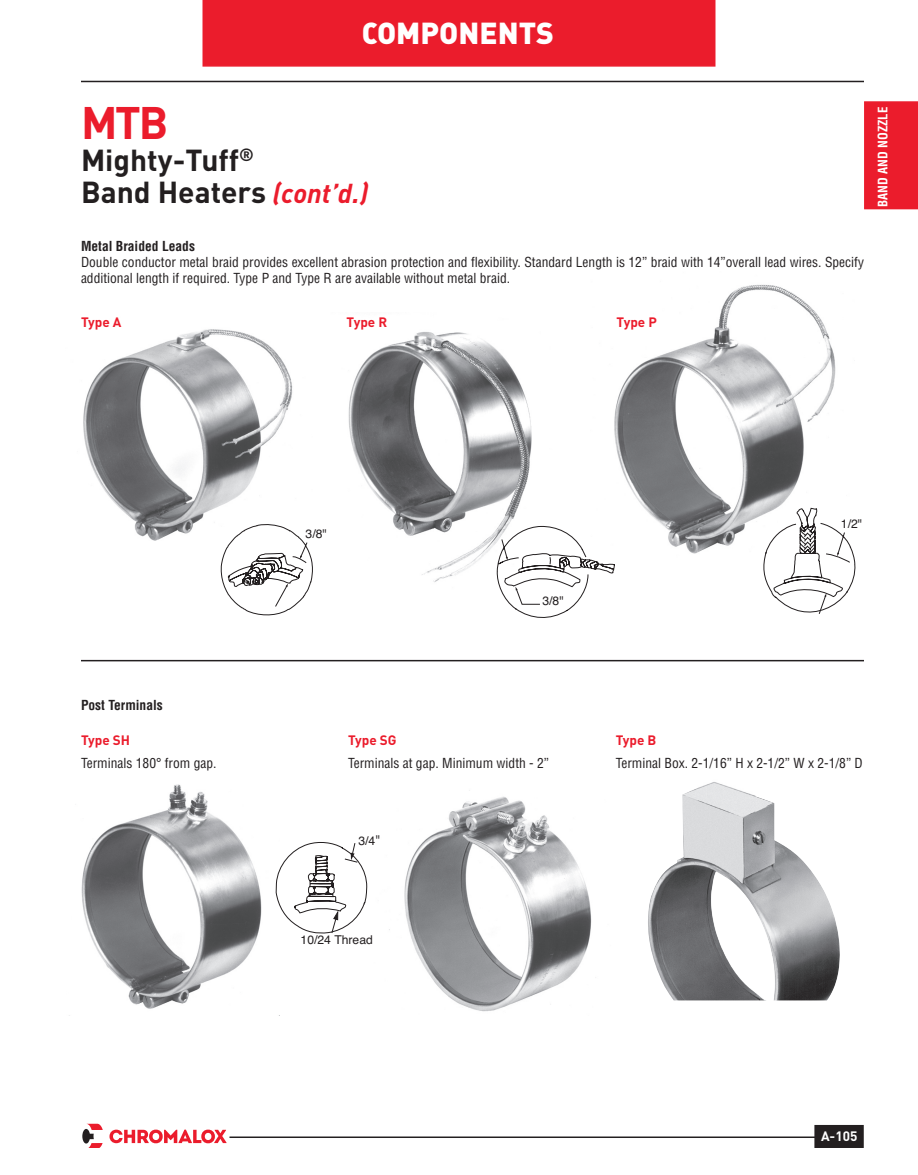
<style>
.page{position:relative;width:918px;height:1175px;background:#fff}
.page>*{position:absolute;margin:0;border:0;box-sizing:border-box;transform-origin:0 0}
.t1{font:700 45px "DIN";color:#eb1c2c}
.t2{font:700 30px/32.2px "DIN";color:#231f20}
.t3{font:30px "DIN Black Alternate";color:#fff}
.t4{font:condensed 13.5px/16.2px "Helvetica";color:#231f20}
.t5{font:700 13.5px "DIN";color:#eb1c2c}
.t6{font:700 condensed 13.5px "Helvetica";color:#231f20}
.t7{font:700 13.5px "DIN";color:#fff}
.t8{font:700 condensed 12.75px "Helvetica";color:#fff}
.t9{font:12.15px "Helvetica";color:#231f20}
.s1{font-style:italic;font-size:27px;color:#eb1c2c}
</style>
<div class="page">
<div style="left:815px;top:1125px;width:48px;height:22px;background:#231f20"></div>
<div style="left:814px;top:1124px;width:50px;height:24px;border:2px solid #231f20"></div>
<hr style="left:81px;top:81px;width:783px;height:1px;background:#231f20">
<hr style="left:230px;top:1136px;width:588px;height:2px;background:#231f20">
<div style="left:202px;top:0;width:514px;height:67px;background:#eb1c2c"></div>
<div style="left:864px;top:101px;width:54px;height:108px;background:#eb1c2c"></div>
<svg style="left:109px;top:1129px;width:117px;height:15px"></svg>
<svg style="left:82px;top:1123px;width:21px;height:24px"></svg>
<img style="left:83px;top:329px;width:210px;height:212px">
<img style="left:614px;top:284px;width:222px;height:270px">
<img style="left:348px;top:332px;width:195px;height:250px">
<svg style="left:221px;top:523px;width:92px;height:93px"></svg>
<svg style="left:495px;top:526px;width:120px;height:92px"></svg>
<svg style="left:762px;top:507px;width:94px;height:107px"></svg>
<hr style="left:81px;top:660px;width:783px;height:1px;background:#231f20">
<img style="left:389px;top:790px;width:203px;height:222px">
<img style="left:81px;top:784px;width:195px;height:225px">
<img style="left:648px;top:782px;width:192px;height:218px">
<svg style="left:276px;top:842px;width:91px;height:92px"></svg>
<h2 class="t3" style="left:362px;top:13px;width:194px">COMPONENTS</h2>
<h1 class="t1" style="left:81px;top:93px;width:89px">MTB</h1>
<h2 class="t2" style="left:81px;top:143px;width:289px">Mighty-Tuff<sup>®<br></sup>Band Heaters <span class="s1">(cont’d.)</span></h2>
<p class="t6" style="left:81px;top:237px;width:116px">Metal Braided Leads</p>
<p class="t4" style="left:81px;top:253px;width:785px">Double conductor metal braid provides excellent abrasion protection and flexibility. Standard Length is 12” braid with 14”overall lead wires. Specify additional length if required. Type P and Type R are available without metal braid.</p>
<p class="t5" style="left:81px;top:314px;width:42px">Type A</p>
<p class="t5" style="left:347px;top:314px;width:42px">Type R</p>
<p class="t5" style="left:617px;top:314px;width:42px">Type P</p>
<p class="t8" style="left:875px;top:207px;width:101px;rotate:-90deg">BAND AND NOZZLE</p>
<p class="t6" style="left:81px;top:697px;width:83px">Post Terminals</p>
<p class="t5" style="left:81px;top:731px;width:51px">Type SH</p>
<p class="t4" style="left:81px;top:754px;width:137px">Terminals 180° from gap.</p>
<p class="t9" style="left:306px;top:524px;width:23px">3/8"</p>
<p class="t9" style="left:542px;top:591px;width:23px">3/8"</p>
<p class="t5" style="left:348px;top:731px;width:50px">Type SG</p>
<p class="t4" style="left:348px;top:754px;width:203px">Terminals at gap. Minimum width - 2”</p>
<p class="t9" style="left:358px;top:831px;width:23px">3/4"</p>
<p class="t9" style="left:301px;top:930px;width:74px">10/24 Thread</p>
<p class="t9" style="left:841px;top:514px;width:23px">1/2"</p>
<p class="t5" style="left:616px;top:731px;width:42px">Type B</p>
<p class="t4" style="left:616px;top:754px;width:249px">Terminal Box. 2-1/16” H x 2-1/2” W x 2-1/8” D</p>
<p class="t7" style="left:821px;top:1127px;width:38px">A-105</p>
</div>
